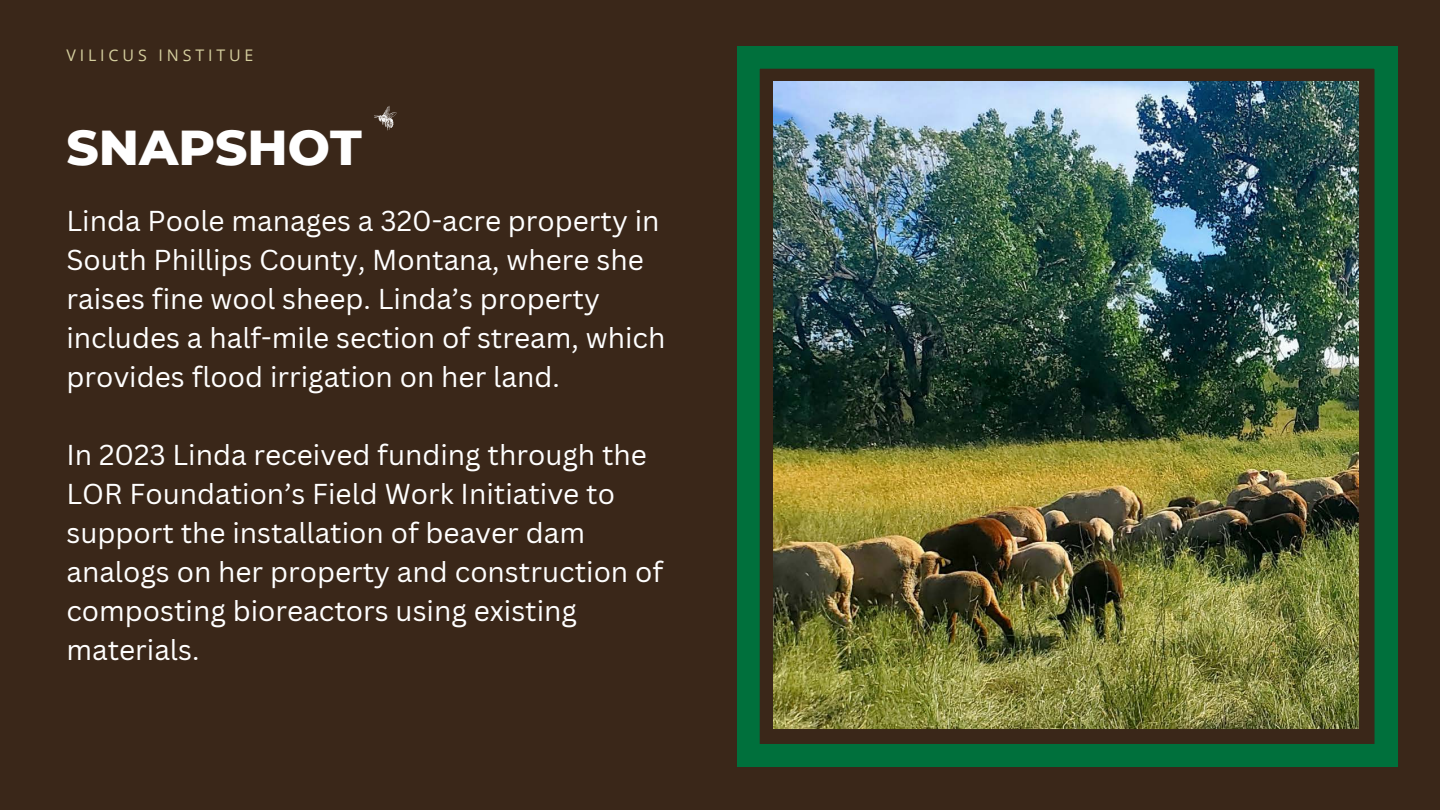
<style>
.page{position:relative;width:1440px;height:810px;background:#3a2719}
.page>*{position:absolute;margin:0;border:0;box-sizing:border-box;transform-origin:0 0}
.t1{font:800 50px "Montserrat";color:#fff}
.t2{font:28px/39px "Canva Sans";color:#fff}
.t3{font:16px "Open Sans";letter-spacing:.24em;color:#d5cf9f}
</style>
<div class="page">
<svg style="left:374px;top:106px;width:23px;height:24px"></svg>
<svg style="left:737px;top:46px;width:660px;height:720px"></svg>
<img style="left:773px;top:81px;width:586px;height:648px">
<h1 class="t3" style="left:66px;top:44px;width:189px">VILICUS INSTITUE</h1>
<p class="t1" style="left:66px;top:117px;width:297px">SNAPSHOT</p>
<h2 class="t2" style="left:66px;top:200px;width:600px">Linda Poole manages a 320-acre property in South Phillips County, Montana, where she raises fine wool sheep. Linda’s property includes a half-mile section of stream, which provides flood irrigation on her land.</h2>
<h2 class="t2" style="left:66px;top:434px;width:598px">In 2023 Linda received funding through the LOR Foundation’s Field Work Initiative to support the installation of beaver dam analogs on her property and construction of composting bioreactors using existing materials.</h2>
</div>
